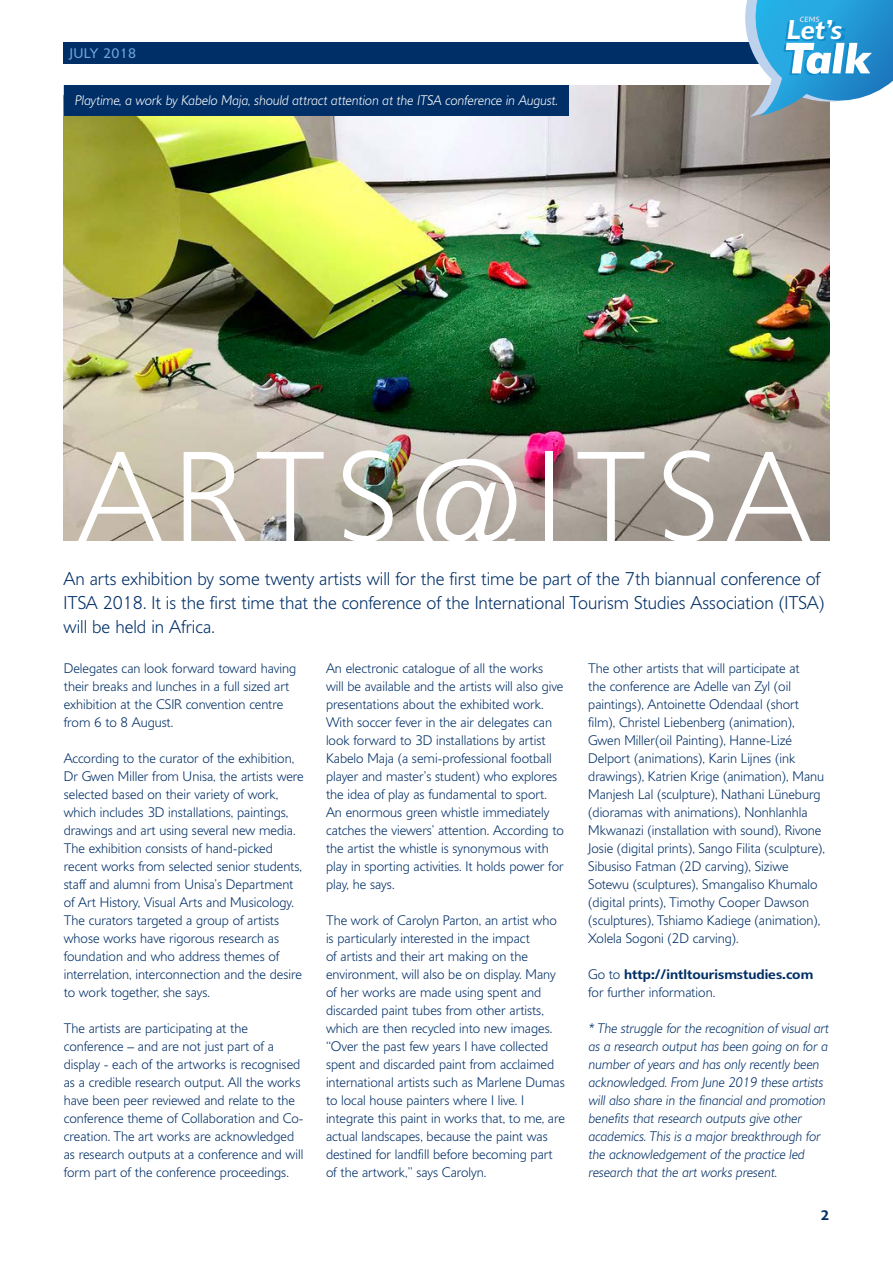
<style>
.page{position:relative;width:893px;height:1263px;background:#fff}
.page>*{position:absolute;margin:0;border:0;box-sizing:border-box;transform-origin:0 0}
.t1{font:300 124.35px "Delargo DT";letter-spacing:.1em;color:#fff}
.t2{font:italic 600 26.4px "Delargo DT";color:#fff}
.t3{font:300 18px/24px "Delargo DT";color:#002f67}
.t4{font:300 13.5px/18px "Delargo DT";color:#002f67}
.t5{font:italic 300 13.5px/18px "Delargo DT";color:#002f67}
.t6{font:italic 300 13.5px "Delargo DT";color:#fff}
.t7{font:600 13.5px/18px "Delargo DT";color:#002f67}
.t8{font:13.5px "Delargo DT";letter-spacing:.025em;color:#6da4d8}
.s1{font-weight:300}
</style>
<div class="page">
<img style="left:64px;top:85px;width:765px;height:455px">
<div style="left:64px;top:43px;width:765px;height:21px;background:#002f67"></div>
<svg style="left:738px;top:0;width:155px;height:117px"></svg>
<div style="left:64px;top:85px;width:504px;height:31px;background:#002f67"></div>
<p class="t8" style="left:69px;top:45px;width:68px">JULY 2018</p>
<p class="t6" style="left:74px;top:92px;width:485px">Playtime, a work by Kabelo Maja, should attract attention at the ITSA conference in August.</p>
<h2 class="t2" style="left:786px;top:14px;width:57px">Let’s</h2>
<h1 class="t1" style="left:79px;top:421px;width:733px">ARTS@ITSA</h1>
<h3 class="t3" style="left:64px;top:567px;width:762px">An arts exhibition by some twenty artists will for the first time be part of the 7th biannual conference of<br>ITSA 2018. It is the first time that the conference of the International Tourism Studies Association (ITSA) will be held in Africa.</h3>
<p class="t4" style="left:64px;top:659px;width:234px">Delegates can look forward toward having their breaks and lunches in a full sized art exhibition at the CSIR convention centre from 6 to 8 August.</p>
<p class="t4" style="left:64px;top:749px;width:241px">According to the curator of the exhibition, Dr Gwen Miller from Unisa, the artists were selected based on their variety of work, which includes 3D installations, paintings, drawings and art using several new media.<br>The exhibition consists of hand-picked recent works from selected senior students, staff and alumni from Unisa’s Department of Art History, Visual Arts and Musicology.<br>The curators targeted a group of artists whose works have rigorous research as foundation and who address themes of interrelation, interconnection and the desire to work together, she says.</p>
<p class="t4" style="left:64px;top:1019px;width:242px">The artists are participating at the conference – and are not just part of a display - each of the artworks is recognised as a credible research output. All the works have been peer reviewed and relate to the conference theme of Collaboration and Co&shy;creation. The art works are acknowledged as research outputs at a conference and will form part of the conference proceedings.</p>
<p class="t4" style="left:588px;top:659px;width:238px">The other artists that will participate at<br>the conference are Adelle van Zyl (oil paintings), Antoinette Odendaal (short film), Christel Liebenberg (animation), Gwen Miller(oil Painting), Hanne-Lizé Delport (animations), Karin Lijnes (ink drawings), Katrien Krige (animation), Manu Manjesh Lal (sculpture), Nathani Lüneburg (dioramas with animations), Nonhlanhla Mkwanazi (installation with sound), Rivone Josie (digital prints), Sango Filita (sculpture), Sibusiso Fatman (2D carving), Siziwe Sotewu (sculptures), Smangaliso Khumalo (digital prints), Timothy Cooper Dawson (sculptures), Tshiamo Kadiege (animation), Xolela Sogoni (2D carving).</p>
<p class="t7" style="left:588px;top:965px;width:227px"><span class="s1">Go to</span> http://intltourismstudies.com <span class="s1">for further information.</span></p>
<p class="t5" style="left:588px;top:1019px;width:242px">* The struggle for the recognition of visual art as a research output has been going on for a number of years and has only recently been acknowledged. From June 2019 these artists will also share in the financial and promotion benefits that research outputs give other academics. This is a major breakthrough for the acknowledgement of the practice led research that the art works present.</p>
<p class="t4" style="left:326px;top:659px;width:239px">An electronic catalogue of all the works will be available and the artists will also give presentations about the exhibited work.<br>With soccer fever in the air delegates can look forward to 3D installations by artist Kabelo Maja (a semi-professional football player and master’s student) who explores the idea of play as fundamental to sport.<br>An enormous green whistle immediately catches the viewers’ attention. According to the artist the whistle is synonymous with play in sporting activities. It holds power for play, he says.</p>
<p class="t4" style="left:326px;top:911px;width:241px">The work of Carolyn Parton, an artist who is particularly interested in the impact<br>of artists and their art making on the environment, will also be on display. Many of her works are made using spent and discarded paint tubes from other artists, which are then recycled into new images. “Over the past few years I have collected spent and discarded paint from acclaimed international artists such as Marlene Dumas to local house painters where I live. I integrate this paint in works that, to me, are actual landscapes, because the paint was destined for landfill before becoming part of the artwork,” says Carolyn.</p>
<p class="t7" style="left:820px;top:1206px;width:10px">2</p>
</div>
